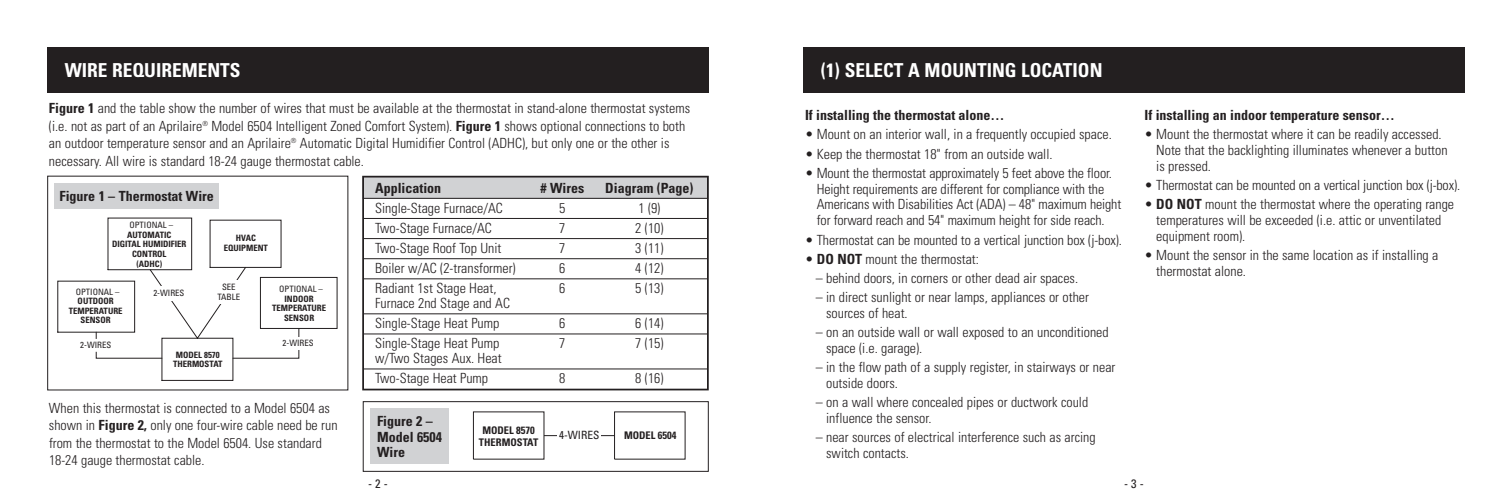
<style>
.page{position:relative;width:1512px;height:504px;background:#fff}
.page>*{position:absolute;margin:0;border:0;box-sizing:border-box;transform-origin:0 0}
.t1{font:700 condensed 19.25px "Univers";color:#fff}
.t2{font:300 condensed 14px/15.8px "Univers";color:#231f20}
.t3{font:700 condensed 14px/15.8px "Univers";color:#231f20}
.t4{font:condensed 12.25px "Univers";color:#231f20}
.t5{font:condensed 11.38px "Univers";color:#231f20}
.t6{font:700 condensed 10.5px/11.9px "Univers";color:#231f20;text-align:center}
.t7{font:700 condensed 8.75px/9.6px "Univers";color:#231f20;text-align:center}
.t8{font:condensed 8.75px/9.6px "Univers";color:#231f20;text-align:center}
.s1{font-weight:700}
</style>
<div class="page">
<div style="left:362px;top:176px;width:347px;height:22px;background:#d1d2d4"></div>
<div style="left:162px;top:338px;width:71px;height:43px;border:1px solid #231f20"></div>
<svg style="left:64px;top:266px;width:274px;height:93px"></svg>
<div style="left:139px;top:286px;width:54px;height:15px;background:#fff"></div>
<div style="left:268px;top:337px;width:55px;height:13px;background:#fff"></div>
<svg style="left:362px;top:197px;width:347px;height:275px"></svg>
<hr style="left:364px;top:218px;width:343px;height:1px;background:#231f20">
<hr style="left:364px;top:238px;width:343px;height:1px;background:#231f20">
<hr style="left:364px;top:258px;width:343px;height:1px;background:#231f20">
<hr style="left:364px;top:278px;width:343px;height:1px;background:#231f20">
<hr style="left:364px;top:313px;width:343px;height:1px;background:#231f20">
<hr style="left:364px;top:334px;width:343px;height:1px;background:#231f20">
<hr style="left:364px;top:369px;width:343px;height:1px;background:#231f20">
<div style="left:47px;top:47px;width:662px;height:46px;background:#231f20"></div>
<div style="left:803px;top:47px;width:662px;height:46px;background:#231f20"></div>
<div style="left:54px;top:183px;width:164px;height:25px;background:#d1d2d4"></div>
<div style="left:370px;top:408px;width:79px;height:56px;background:#d1d2d4"></div>
<h1 class="t1" style="left:65px;top:63px;width:177px">WIRE REQUIREMENTS</h1>
<h1 class="t1" style="left:821px;top:63px;width:283px">(1) SELECT A MOUNTING LOCATION</h1>
<p class="t3" style="left:805px;top:109px;width:201px">If installing the thermostat alone…</p>
<p class="t2" style="left:805px;top:128px;width:308px">• Mount on an interior wall, in a frequently occupied space.</p>
<p class="t2" style="left:805px;top:147px;width:249px">• Keep the thermostat 18" from an outside wall.</p>
<p class="t2" style="left:817px;top:167px;width:306px;text-indent:-12px">• Mount the thermostat approximately 5 feet above the floor.<br>Height requirements are different for compliance with the Americans with Disabilities Act (ADA) – 48" maximum height for forward reach and 54" maximum height for side reach.</p>
<p class="t2" style="left:805px;top:233px;width:319px">• Thermostat can be mounted to a vertical junction box (j-box).</p>
<p class="t2" style="left:805px;top:252px;width:175px">• <span class="s1">DO NOT</span> mount the thermostat:</p>
<p class="t2" style="left:816px;top:272px;width:264px">– behind doors, in corners or other dead air spaces.</p>
<p class="t2" style="left:826px;top:291px;width:264px;text-indent:-10px">– in direct sunlight or near lamps, appliances or other sources of heat.</p>
<p class="t2" style="left:826px;top:326px;width:284px;text-indent:-10px">– on an outside wall or wall exposed to an unconditioned space (i.e. garage).</p>
<p class="t2" style="left:826px;top:361px;width:291px;text-indent:-10px">– in the flow path of a supply register, in stairways or near outside doors.</p>
<p class="t2" style="left:826px;top:396px;width:264px;text-indent:-10px">– on a wall where concealed pipes or ductwork could influence the sensor.</p>
<p class="t2" style="left:826px;top:431px;width:271px;text-indent:-10px">– near sources of electrical interference such as arcing switch contacts.</p>
<p class="t2" style="left:49px;top:101px;width:643px;line-height:17.5px"><span class="s1">Figure 1</span> and the table show the number of wires that must be available at the thermostat in stand-alone thermostat systems (i.e. not as part of an Aprilaire<sup>®</sup> Model 6504 Intelligent Zoned Comfort System). <span class="s1">Figure 1</span> shows optional connections to both an outdoor temperature sensor and an Aprilaire<sup>®</sup> Automatic Digital Humidifier Control (ADHC), but only one or the other is necessary. All wire is standard 18-24 gauge thermostat cable.</p>
<p class="t3" style="left:375px;top:181px;width:68px">Application</p>
<p class="t3" style="left:540px;top:181px;width:45px"># Wires</p>
<p class="t3" style="left:605px;top:181px;width:90px">Diagram (Page)</p>
<p class="t2" style="left:375px;top:201px;width:129px">Single-Stage Furnace/AC</p>
<p class="t2" style="left:559px;top:201px;width:8px">5</p>
<p class="t2" style="left:638px;top:201px;width:24px">1 (9)</p>
<p class="t2" style="left:375px;top:222px;width:118px">Two-Stage Furnace/AC</p>
<p class="t2" style="left:559px;top:222px;width:8px">7</p>
<p class="t2" style="left:635px;top:222px;width:30px">2 (10)</p>
<p class="t2" style="left:375px;top:242px;width:128px">Two-Stage Roof Top Unit</p>
<p class="t2" style="left:559px;top:242px;width:8px">7</p>
<p class="t2" style="left:635px;top:242px;width:30px">3 (11)</p>
<p class="t2" style="left:375px;top:262px;width:142px">Boiler w/AC (2-transformer)</p>
<p class="t2" style="left:559px;top:262px;width:8px">6</p>
<p class="t2" style="left:635px;top:262px;width:30px">4 (12)</p>
<p class="t2" style="left:375px;top:282px;width:123px">Radiant 1st Stage Heat,</p>
<p class="t2" style="left:559px;top:282px;width:8px">6</p>
<p class="t2" style="left:635px;top:282px;width:30px">5 (13)</p>
<p class="t2" style="left:375px;top:295px;width:136px;line-height:20.1px">Furnace 2nd Stage and AC<br>Single-Stage Heat Pump</p>
<p class="t3" style="left:60px;top:190px;width:156px">Figure 1 – Thermostat Wire</p>
<p class="t8" style="left:129px;top:221px;width:45px">OPTIONAL –</p>
<p class="t7" style="left:112px;top:231px;width:76px">AUTOMATIC<br>DIGITAL HUMIDIFIER<br>CONTROL<br>(ADHC)</p>
<p class="t7" style="left:224px;top:234px;width:46px">HVAC<br>EQUIPMENT</p>
<p class="t8" style="left:218px;top:283px;width:24px">SEE<br>TABLE</p>
<p class="t8" style="left:279px;top:285px;width:45px">OPTIONAL –</p>
<p class="t7" style="left:272px;top:295px;width:55px">INDOOR<br>TEMPERATURE<br>SENSOR</p>
<p class="t8" style="left:76px;top:287px;width:45px">OPTIONAL –</p>
<p class="t7" style="left:69px;top:297px;width:55px">OUTDOOR<br>TEMPERATURE<br>SENSOR</p>
<p class="t8" style="left:153px;top:289px;width:33px">2-WIRES</p>
<p class="t2" style="left:559px;top:317px;width:8px">6</p>
<p class="t2" style="left:635px;top:317px;width:30px">6 (14)</p>
<p class="t2" style="left:375px;top:337px;width:126px">Single-Stage Heat Pump</p>
<p class="t2" style="left:559px;top:337px;width:8px">7</p>
<p class="t2" style="left:635px;top:337px;width:30px">7 (15)</p>
<p class="t2" style="left:375px;top:350px;width:128px;line-height:20.1px">w/Two Stages Aux. Heat<br>Two-Stage Heat Pump</p>
<p class="t8" style="left:283px;top:339px;width:33px">2-WIRES</p>
<p class="t8" style="left:80px;top:341px;width:33px">2-WIRES</p>
<p class="t7" style="left:173px;top:351px;width:51px">MODEL 8570<br>THERMOSTAT</p>
<p class="t2" style="left:559px;top:372px;width:8px">8</p>
<p class="t2" style="left:635px;top:372px;width:30px">8 (16)</p>
<p class="t2" style="left:49px;top:401px;width:290px;line-height:17.5px">When this thermostat is connected to a Model 6504 as shown in <span class="s1">Figure 2,</span> only one four-wire cable need be run from the thermostat to the Model 6504. Use standard 18-24 gauge thermostat cable.</p>
<p class="t3" style="left:377px;top:415px;width:66px">Figure 2 –<br>Model 6504<br>Wire</p>
<p class="t6" style="left:479px;top:425px;width:61px">MODEL 8570<br>THERMOSTAT</p>
<p class="t5" style="left:559px;top:431px;width:42px">4-WIRES</p>
<p class="t6" style="left:624px;top:430px;width:54px">MODEL 6504</p>
<p class="t3" style="left:1145px;top:109px;width:252px">If installing an indoor temperature sensor…</p>
<p class="t2" style="left:1156px;top:128px;width:293px;text-indent:-12px">• Mount the thermostat where it can be readily accessed.<br>Note that the backlighting illuminates whenever a button is pressed.</p>
<p class="t2" style="left:1145px;top:179px;width:317px">• Thermostat can be mounted on a vertical junction box (j-box).</p>
<p class="t2" style="left:1156px;top:198px;width:299px;text-indent:-12px">• <span class="s1">DO NOT</span> mount the thermostat where the operating range temperatures will be exceeded (i.e. attic or unventilated equipment room).</p>
<p class="t2" style="left:1156px;top:249px;width:284px;text-indent:-12px">• Mount the sensor in the same location as if installing a thermostat alone.</p>
<p class="t4" style="left:368px;top:479px;width:21px">- 2-</p>
<p class="t4" style="left:1124px;top:479px;width:21px">- 3-</p>
</div>
